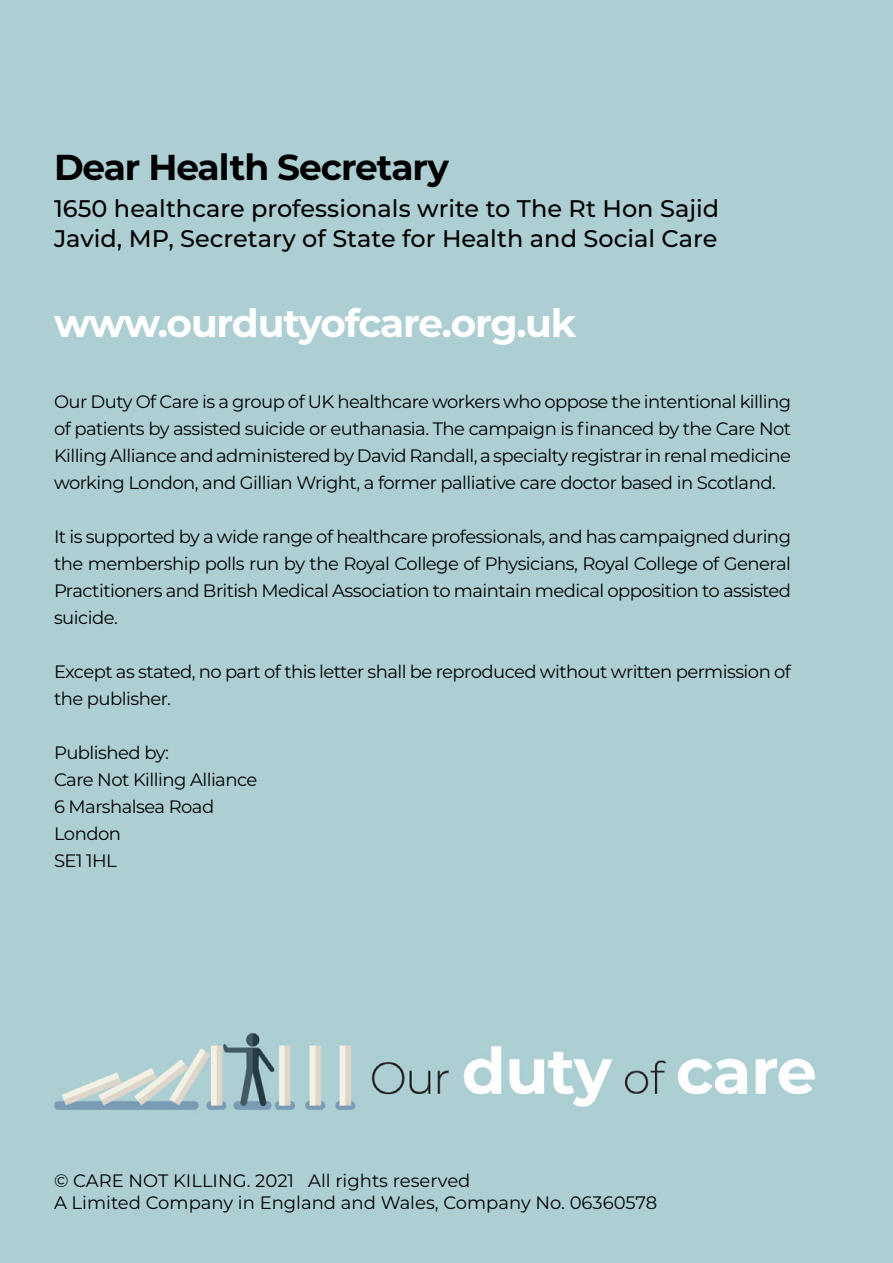
<style>
.page{position:relative;width:893px;height:1263px;background:#adcfd3}
.page>*{position:absolute;margin:0;border:0;box-sizing:border-box;transform-origin:0 0}
.t1{font:700 39px "Montserrat";letter-spacing:-.03em;color:#fff}
.t2{font:700 36px "Montserrat";letter-spacing:-.03em;color:#000}
.t3{font:500 24px/30px "Montserrat";color:#000}
.t4{font:18px/27px "Montserrat";letter-spacing:-.03em;color:#000;text-align:justify}
.t5{font:18px/21.6px "Montserrat";color:#000}
</style>
<div class="page">
<img style="left:54px;top:1033px;width:761px;height:77px">
<h2 class="t2" style="left:54px;top:141px;width:396px">Dear Health Secretary</h2>
<h3 class="t3" style="left:54px;top:193px;width:667px">1650 healthcare professionals write to The Rt Hon Sajid<br>Javid, MP, Secretary of State for Health and Social Care</h3>
<h1 class="t1" style="left:54px;top:295px;width:524px">www.ourdutyofcare.org.uk</h1>
<p class="t4" style="left:54px;top:387px;width:739px">Our Duty Of Care is a group of UK healthcare workers who oppose the intentional killing of patients by assisted suicide or euthanasia. The campaign is financed by the Care Not Killing Alliance and administered by David Randall, a specialty registrar in renal medicine working London, and Gillian Wright, a former palliative care doctor based in Scotland.</p>
<p class="t4" style="left:54px;top:522px;width:739px">It is supported by a wide range of healthcare professionals, and has campaigned during the membership polls run by the Royal College of Physicians, Royal College of General Practitioners and British Medical Association to maintain medical opposition to assisted suicide.</p>
<p class="t4" style="left:54px;top:657px;width:738px">Except as stated, no part of this letter shall be reproduced without written permission of the publisher.</p>
<p class="t4" style="left:54px;top:738px;width:205px;text-align:left">Published by:<br>Care Not Killing Alliance<br>6 Marshalsea Road<br>London<br>SE1 1HL</p>
<p class="t5" style="left:54px;top:1169px;width:605px">© CARE NOT KILLING. 2021 All rights reserved<br>A Limited Company in England and Wales, Company No. 06360578</p>
</div>
